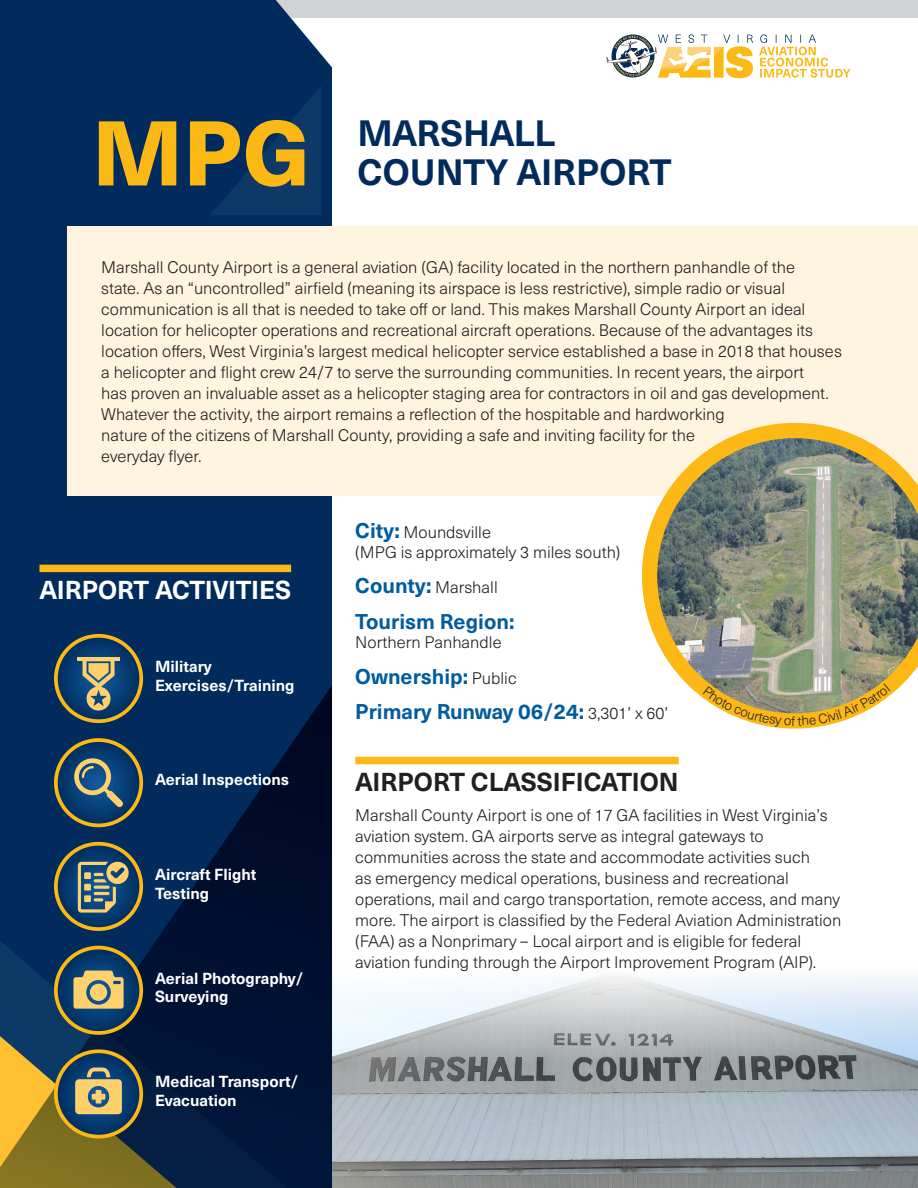
<style>
.page{position:relative;width:918px;height:1188px;background:#fff}
.page>*{position:absolute;margin:0;border:0;box-sizing:border-box;transform-origin:0 0}
.Airport_ID{font:800 90px "Neue Haas Unica W1 G";color:#fcb814}
.Airport_Name{font:700 36px/39px "Neue Haas Unica W1 G";color:#002b5c}
.Header_1_-_black{font:700 25.5px "Neue Haas Unica W1 G";color:#231f20}
.Header_1_-_white{font:700 25.5px "Neue Haas Unica W1 G";letter-spacing:-.01em;color:#fff}
.Bold_Start{font:700 21px "Neue Haas Unica W1 G";color:#005ca1}
.Body{font:300 16.5px/21px "Neue Haas Unica W1 G";color:#231f20}
.Bold_Start-2{font:300 16.5px/19.8px "Neue Haas Unica W1 G";color:#231f20}
.Airport_Activity_Tex{font:700 15.75px/18.9px "Neue Haas Unica W1 G";color:#fff}
.s1{font-weight:700;font-size:21px;color:#005ca1}
.s2{font-weight:300;font-size:16.5px;color:#231f20}
</style>
<div class="page">
<img style="left:332px;top:972px;width:586px;height:216px">
<div style="left:144px;top:0;width:774px;height:17px;background:#d1d2d4"></div>
<div style="left:0;top:0;width:332px;height:685px;background:#002b5c"></div>
<svg style="left:0;top:685px;width:332px;height:503px;background:#031f45"></svg>
<div style="left:68px;top:226px;width:850px;height:269px;background:#fef4df"></div>
<div style="left:355px;top:757px;width:324px;height:7px;background:#fcb814"></div>
<svg style="left:606px;top:34px;width:244px;height:44px"></svg>
<svg style="left:210px;top:86px;width:111px;height:129px;background:#053160"></svg>
<svg style="left:642px;top:423px;width:215px;height:306px"></svg>
<svg style="left:655px;top:436px;width:263px;height:279px;background:#999a80"></svg>
<div style="left:39px;top:565px;width:252px;height:7px;background:#fcb814"></div>
<svg style="left:0;top:1036px;width:176px;height:152px;background:#65633d"></svg>
<svg style="left:56px;top:948px;width:85px;height:85px;background:#174265"></svg>
<div style="left:54px;top:946px;width:89px;height:89px;border:4px solid #fcb814;border-radius:50%"></div>
<svg style="left:74px;top:971px;width:50px;height:38px;background:#c7b271"></svg>
<svg style="left:56px;top:844px;width:85px;height:85px;background:#1b4261"></svg>
<div style="left:54px;top:842px;width:89px;height:89px;border:4px solid #fcb814;border-radius:50%"></div>
<svg style="left:78px;top:862px;width:51px;height:51px;background:#6c7e78"></svg>
<svg style="left:56px;top:740px;width:85px;height:85px;background:#194161"></svg>
<div style="left:54px;top:738px;width:89px;height:89px;border:4px solid #fcb814;border-radius:50%"></div>
<svg style="left:72px;top:757px;width:51px;height:50px;background:#486a7b"></svg>
<svg style="left:56px;top:636px;width:85px;height:85px;background:#154166"></svg>
<div style="left:54px;top:634px;width:89px;height:89px;border:4px solid #fcb814;border-radius:50%"></div>
<hr style="left:77px;top:657px;width:43px;height:4px;background:#fed16c">
<svg style="left:83px;top:661px;width:32px;height:50px;background:#909376"></svg>
<svg style="left:703px;top:684px;width:187px;height:44px"></svg>
<p class="Airport_ID" style="left:92px;top:83px;width:220px">MPG</p>
<p class="Airport_Name" style="left:357px;top:112px;width:316px">MARSHALL<br>COUNTY AIRPORT</p>
<p class="Body" style="left:101px;top:256px;width:742px">Marshall County Airport is a general aviation (GA) facility located in the northern panhandle of the<br>state. As an “uncontrolled” airfield (meaning its airspace is less restrictive), simple radio or visual communication is all that is needed to take off or land. This makes Marshall County Airport an ideal location for helicopter operations and recreational aircraft operations. Because of the advantages its location offers, West Virginia’s largest medical helicopter service established a base in 2018 that houses a helicopter and flight crew 24/7 to serve the surrounding communities. In recent years, the airport<br>has proven an invaluable asset as a helicopter staging area for contractors in oil and gas development.<br>Whatever the activity, the airport remains a reflection of the hospitable and hardworking<br>nature of the citizens of Marshall County, providing a safe and inviting facility for the<br>everyday flyer.</p>
<p class="Header_1_-_white" style="left:39px;top:570px;width:253px">AIRPORT ACTIVITIES</p>
<p class="Airport_Activity_Tex" style="left:155px;top:656px;width:141px">Military<br>Exercises/Training</p>
<p class="Airport_Activity_Tex" style="left:155px;top:769px;width:136px">Aerial Inspections</p>
<p class="Airport_Activity_Tex" style="left:155px;top:864px;width:103px">Aircraft Flight<br>Testing</p>
<p class="Airport_Activity_Tex" style="left:155px;top:967px;width:150px">Aerial Photography/<br>Surveying</p>
<p class="Airport_Activity_Tex" style="left:155px;top:1071px;width:145px">Medical Transport/<br>Evacuation</p>
<p class="Bold_Start-2" style="left:355px;top:522px;width:267px"><span class="s1">City:</span> Moundsville<br>(MPG is approximately 3 miles south)</p>
<p class="Bold_Start-2" style="left:355px;top:577px;width:144px"><span class="s1">County:</span> Marshall</p>
<p class="Bold_Start" style="left:355px;top:605px;width:161px">Tourism Region:</p>
<p class="Bold_Start-2" style="left:355px;top:632px;width:148px">Northern Panhandle</p>
<p class="Bold_Start" style="left:355px;top:660px;width:163px">Ownership: <span class="s2">Public</span></p>
<p class="Bold_Start" style="left:355px;top:695px;width:314px">Primary Runway 06/24: <span class="s2">3,301’ x 60’</span></p>
<p class="Header_1_-_black" style="left:355px;top:762px;width:325px">AIRPORT CLASSIFICATION</p>
<p class="Body" style="left:355px;top:804px;width:487px">Marshall County Airport is one of 17 GA facilities in West Virginia’s aviation system. GA airports serve as integral gateways to communities across the state and accommodate activities such<br>as emergency medical operations, business and recreational operations, mail and cargo transportation, remote access, and many more. The airport is classified by the Federal Aviation Administration (FAA) as a Nonprimary – Local airport and is eligible for federal aviation funding through the Airport Improvement Program (AIP).</p>
</div>
